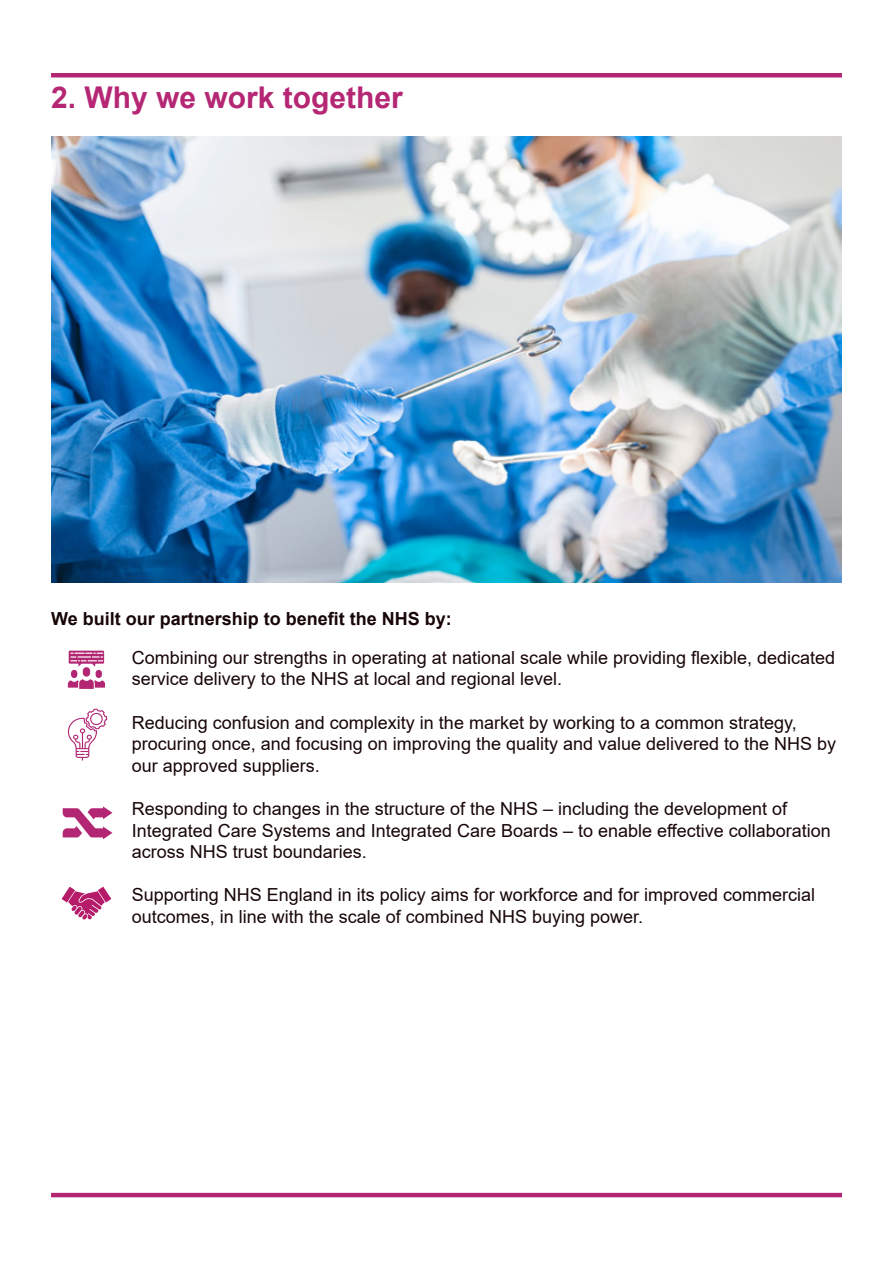
<style>
.page{position:relative;width:893px;height:1263px;background:#fff}
.page>*{position:absolute;margin:0;border:0;box-sizing:border-box;transform-origin:0 0}
.t1{font:700 30px "Arial";color:#b52774}
.t2{font:18px/21.6px "Arial";color:#180607}
.t3{font:700 18px "Arial";color:#180607}
</style>
<div class="page">
<hr style="left:51px;top:73px;width:791px;height:4px;background:#b42673">
<img style="left:51px;top:136px;width:791px;height:447px">
<svg style="left:62px;top:887px;width:49px;height:33px"></svg>
<div style="left:83px;top:667px;width:7px;height:10px;background:#b32673;border-radius:4px"></div>
<div style="left:96px;top:670px;width:6px;height:8px;background:#b32673;border-radius:3px"></div>
<svg style="left:68px;top:679px;width:37px;height:10px"></svg>
<div style="left:71px;top:670px;width:6px;height:8px;background:#b32673;border-radius:3px"></div>
<svg style="left:69px;top:651px;width:35px;height:16px"></svg>
<svg style="left:68px;top:708px;width:39px;height:53px"></svg>
<svg style="left:63px;top:806px;width:49px;height:33px"></svg>
<hr style="left:51px;top:1193px;width:791px;height:4px;background:#b42673">
<h1 class="t1" style="left:51px;top:76px;width:353px">2. Why we work together</h1>
<p class="t3" style="left:51px;top:606px;width:402px">We built our partnership to benefit the NHS by:</p>
<p class="t2" style="left:132px;top:646px;width:705px">Combining our strengths in operating at national scale while providing flexible, dedicated service delivery to the NHS at local and regional level.</p>
<p class="t2" style="left:132px;top:711px;width:706px">Reducing confusion and complexity in the market by working to a common strategy, procuring once, and focusing on improving the quality and value delivered to the NHS by our approved suppliers.</p>
<p class="t2" style="left:132px;top:798px;width:700px">Responding to changes in the structure of the NHS – including the development of<br>Integrated Care Systems and Integrated Care Boards – to enable effective collaboration across NHS trust boundaries.</p>
<p class="t2" style="left:132px;top:884px;width:685px">Supporting NHS England in its policy aims for workforce and for improved commercial outcomes, in line with the scale of combined NHS buying power.</p>
</div>
